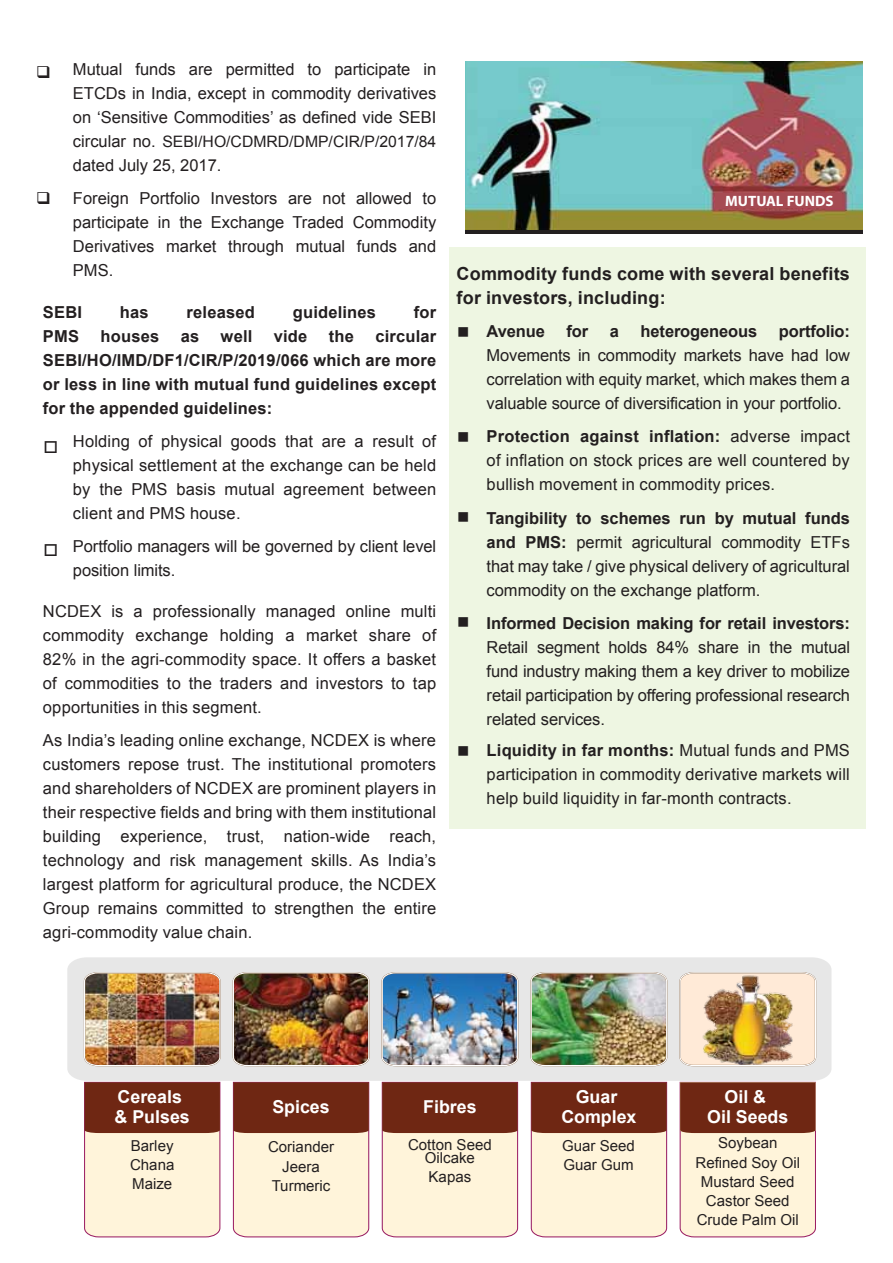
<style>
.page{position:relative;width:893px;height:1263px;background:#fff}
.page>*{position:absolute;margin:0;border:0;box-sizing:border-box;transform-origin:0 0}
.t1{font:700 18px/24px "Arial";letter-spacing:.01em;color:#231f20}
.t2{font:700 17.85px/20.5px "Arial";color:#fff;text-align:center}
.t3{font:16.5px/24px "Arial";color:#231f20;text-align:justify}
.t4{font:700 16.5px/24px "Arial";letter-spacing:.01em;color:#231f20;text-align:justify}
.t5{font:700 16.5px "Arial";letter-spacing:-.01em;color:#231f20}
.t6{font:16.5px "Wingdings";color:#231f20}
.t7{font:15.75px "Arial";color:#231f20}
.t8{font:15px/19.2px "Arial";color:#231f20;text-align:center}
.t9{font:700 15px "Myriad Pro";color:#fff}
.s1{font-size:16.5px}
.s2{font-weight:700}
</style>
<div class="page">
<div style="left:449px;top:247px;width:417px;height:582px;background:#eef6e2"></div>
<div style="left:465px;top:62px;width:398px;height:172px;background:#231f20"></div>
<img style="left:465px;top:62px;width:398px;height:168px">
<div style="left:716px;top:193px;width:126px;height:15px;background:#a64b53"></div>
<div style="left:67px;top:957px;width:764px;height:124px;background:#e7e7e7"></div>
<img style="left:83px;top:971px;width:138px;height:96px">
<img style="left:232px;top:971px;width:138px;height:96px">
<img style="left:381px;top:971px;width:138px;height:96px">
<img style="left:530px;top:971px;width:138px;height:96px">
<img style="left:679px;top:971px;width:138px;height:96px">
<svg style="left:232px;top:1081px;width:138px;height:157px;background:#cfae99"></svg>
<svg style="left:381px;top:1081px;width:138px;height:157px;background:#cfae99"></svg>
<svg style="left:530px;top:1081px;width:138px;height:157px;background:#cfae99"></svg>
<svg style="left:679px;top:1081px;width:137px;height:157px;background:#cfae99"></svg>
<svg style="left:84px;top:1081px;width:137px;height:157px;background:#cfae98"></svg>
<p class="t3" style="left:73px;top:57px;width:365px">Mutual funds are permitted to participate in ETCDs in India, except in commodity derivatives on ‘Sensitive Commodities’ as defined vide SEBI</p>
<p class="t7" style="left:73px;top:131px;width:365px"><span class="s1">circular no.</span> SEBI/HO/CDMRD/DMP/CIR/P/2017/84</p>
<p class="t3" style="left:73px;top:149px;width:365px;line-height:33px">dated July 25, 2017.<br>Foreign Portfolio Investors are not allowed to</p>
<p class="t3" style="left:73px;top:210px;width:365px">participate in the Exchange Traded Commodity Derivatives market through mutual funds and PMS.</p>
<p class="t4" style="left:43px;top:301px;width:41px">SEBI</p>
<p class="t4" style="left:120px;top:301px;width:30px">has</p>
<p class="t4" style="left:187px;top:301px;width:70px">released</p>
<p class="t4" style="left:293px;top:301px;width:85px">guidelines</p>
<p class="t4" style="left:414px;top:301px;width:24px">for</p>
<p class="t4" style="left:43px;top:325px;width:38px">PMS</p>
<p class="t4" style="left:101px;top:325px;width:60px">houses</p>
<p class="t4" style="left:181px;top:325px;width:20px">as</p>
<p class="t4" style="left:221px;top:325px;width:33px">well</p>
<p class="t4" style="left:274px;top:325px;width:35px">vide</p>
<p class="t4" style="left:329px;top:325px;width:27px">the</p>
<p class="t4" style="left:43px;top:325px;width:395px;text-indent:332px">circular SEBI/HO/IMD/DF1/CIR/P/2019/066 which are more or less in line with mutual fund guidelines except for the appended guidelines:</p>
<p class="t3" style="left:73px;top:429px;width:365px">Holding of physical goods that are a result of physical settlement at the exchange can be held by the PMS basis mutual agreement between client and PMS house.</p>
<p class="t3" style="left:73px;top:534px;width:365px">Portfolio managers will be governed by client level position limits.</p>
<p class="t3" style="left:43px;top:599px;width:395px">NCDEX is a professionally managed online multi commodity exchange holding a market share of 82% in the agri-commodity space. It offers a basket of commodities to the traders and investors to tap opportunities in this segment.</p>
<p class="t3" style="left:43px;top:728px;width:395px">As India’s leading online exchange, NCDEX is where customers repose trust. The institutional promoters and shareholders of NCDEX are prominent players in their respective fields and bring with them institutional building experience, trust, nation-wide reach, technology and risk management skills. As India’s largest platform for agricultural produce, the NCDEX Group remains committed to strengthen the entire agri-commodity value chain.</p>
<p class="t9" style="left:725px;top:191px;width:110px">MUTUAL FUNDS</p>
<p class="t1" style="left:457px;top:263px;width:395px">Commodity funds come with several benefits for investors, including:</p>
<p class="t4" style="left:487px;top:320px;width:60px">Avenue</p>
<p class="t4" style="left:567px;top:320px;width:23px">for</p>
<p class="t4" style="left:610px;top:320px;width:11px">a</p>
<p class="t5" style="left:641px;top:321px;width:118px">heterogeneous</p>
<p class="t5" style="left:779px;top:321px;width:73px">portfolio:</p>
<p class="t3" style="left:487px;top:344px;width:365px">Movements in commodity markets have had low correlation with equity market, which makes them a valuable source of diversification in your portfolio.</p>
<p class="t3" style="left:487px;top:425px;width:365px"><span class="s2">Protection against inflation:</span> adverse impact of inflation on stock prices are well countered by bullish movement in commodity prices.</p>
<p class="t3" style="left:487px;top:506px;width:365px"><span class="s2">Tangibility to schemes run by mutual funds and PMS:</span> permit agricultural commodity ETFs that may take / give physical delivery of agricultural commodity on the exchange platform.</p>
<p class="t5" style="left:487px;top:612px;width:365px">Informed Decision making for retail investors:</p>
<p class="t3" style="left:487px;top:635px;width:365px">Retail segment holds 84% share in the mutual fund industry making them a key driver to mobilize retail participation by offering professional research related services.</p>
<p class="t3" style="left:487px;top:738px;width:365px"><span class="s2">Liquidity in far months:</span> Mutual funds and PMS participation in commodity derivative markets will help build liquidity in far-month contracts.</p>
<p class="t6" style="left:457px;top:323px;width:14px">■</p>
<p class="t6" style="left:457px;top:428px;width:14px">■</p>
<p class="t6" style="left:457px;top:508px;width:14px">■</p>
<p class="t6" style="left:457px;top:613px;width:14px">■</p>
<p class="t6" style="left:457px;top:742px;width:14px">■</p>
<p class="t2" style="left:115px;top:1087px;width:77px;text-align:left">Cereals &amp; Pulses</p>
<p class="t2" style="left:272px;top:1097px;width:59px">Spices</p>
<p class="t2" style="left:423px;top:1097px;width:55px">Fibres</p>
<p class="t2" style="left:561px;top:1087px;width:77px">Guar<br>Complex</p>
<p class="t2" style="left:707px;top:1087px;width:83px">Oil &amp;<br>Oil Seeds</p>
<p class="t8" style="left:130px;top:1136px;width:46px;text-align:justify">Barley Chana Maize</p>
<p class="t8" style="left:268px;top:1138px;width:68px">Coriander<br>Jeera<br>Turmeric</p>
<p class="t8" style="left:408px;top:1139px;width:85px;line-height:12.3px">Cotton Seed<br>Oilcake</p>
<p class="t8" style="left:429px;top:1167px;width:44px">Kapas</p>
<p class="t8" style="left:562px;top:1136px;width:74px;text-align:left">Guar Seed<br>Guar Gum</p>
<p class="t8" style="left:695px;top:1134px;width:106px">Soybean<br>Refined Soy Oil<br>Mustard Seed<br>Castor Seed<br>Crude Palm Oil</p>
</div>
